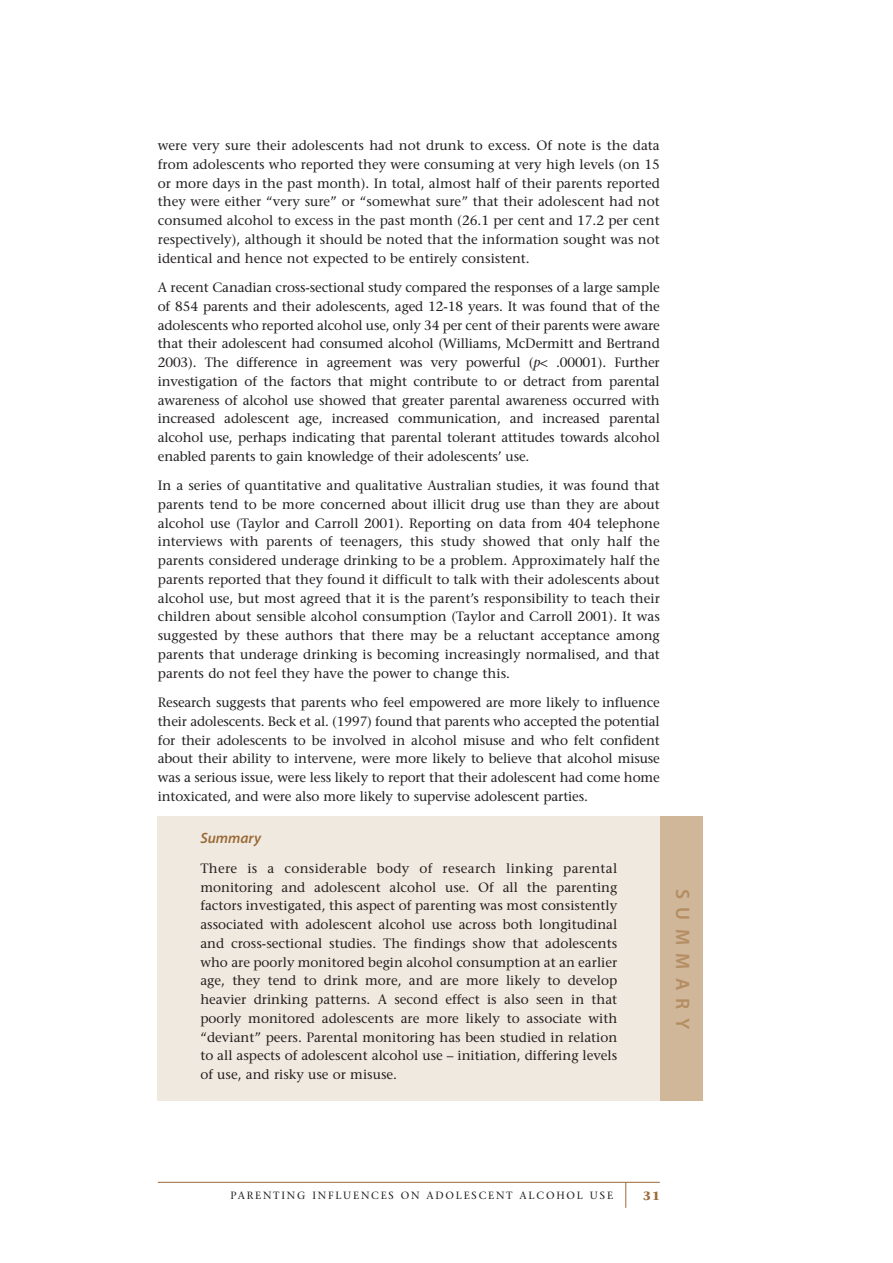
<style>
.page{position:relative;width:893px;height:1263px;background:#fff}
.page>*{position:absolute;margin:0;border:0;box-sizing:border-box;transform-origin:0 0}
.t1{font:19.5px "Myriad MM 565 600";letter-spacing:.43em;color:#b48d62}
.t2{font:15px "Myriad MM It 565 600";color:#9a6b37}
.t3{font:13.5px/18.8px "Stone Serif";color:#231f1f;text-align:justify}
.t4{font:700 12px "Stone Serif";color:#9a6b37}
.t5{font:10.5px "Stone Serif";letter-spacing:.17em;color:#231f1f}
.s1{font-style:italic}
</style>
<div class="page">
<div style="left:158px;top:816px;width:501px;height:285px;background:#f0e9df"></div>
<div style="left:659px;top:816px;width:43px;height:285px;background:#d0b79a"></div>
<hr style="left:158px;top:1182px;width:501px;height:1px;background:#9a6b37">
<svg style="left:625px;top:1182px;width:1px;height:26px"></svg>
<p class="t3" style="left:158px;top:138px;width:503px">were very sure their adolescents had not drunk to excess. Of note is the data from adolescents who reported they were consuming at very high levels (on 15 or more days in the past month). In total, almost half of their parents reported they were either “very sure” or “somewhat sure” that their adolescent had not consumed alcohol to excess in the past month (26.1 per cent and 17.2 per cent respectively), although it should be noted that the information sought was not identical and hence not expected to be entirely consistent.</p>
<p class="t3" style="left:158px;top:279px;width:503px">A recent Canadian cross-sectional study compared the responses of a large sample of 854 parents and their adolescents, aged 12-18 years. It was found that of the adolescents who reported alcohol use, only 34 per cent of their parents were aware that their adolescent had consumed alcohol (Williams, McDermitt and Bertrand 2003). The difference in agreement was very powerful (<span class="s1">p</span>&lt; .00001). Further investigation of the factors that might contribute to or detract from parental awareness of alcohol use showed that greater parental awareness occurred with increased adolescent age, increased communication, and increased parental alcohol use, perhaps indicating that parental tolerant attitudes towards alcohol enabled parents to gain knowledge of their adolescents’ use.</p>
<p class="t3" style="left:158px;top:478px;width:503px">In a series of quantitative and qualitative Australian studies, it was found that parents tend to be more concerned about illicit drug use than they are about alcohol use (Taylor and Carroll 2001). Reporting on data from 404 telephone interviews with parents of teenagers, this study showed that only half the parents considered underage drinking to be a problem. Approximately half the parents reported that they found it difficult to talk with their adolescents about alcohol use, but most agreed that it is the parent’s responsibility to teach their children about sensible alcohol consumption (Taylor and Carroll 2001). It was suggested by these authors that there may be a reluctant acceptance among parents that underage drinking is becoming increasingly normalised, and that parents do not feel they have the power to change this.</p>
<p class="t3" style="left:158px;top:694px;width:503px">Research suggests that parents who feel empowered are more likely to influence their adolescents. Beck et al. (1997) found that parents who accepted the potential for their adolescents to be involved in alcohol misuse and who felt confident about their ability to intervene, were more likely to believe that alcohol misuse was a serious issue, were less likely to report that their adolescent had come home intoxicated, and were also more likely to supervise adolescent parties.</p>
<p class="t2" style="left:200px;top:833px;width:62px">Summary</p>
<p class="t3" style="left:200px;top:860px;width:418px">There is a considerable body of research linking parental monitoring and adolescent alcohol use. Of all the parenting factors investigated, this aspect of parenting was most consistently associated with adolescent alcohol use across both longitudinal and cross-sectional studies. The findings show that adolescents who are poorly monitored begin alcohol consumption at an earlier age, they tend to drink more, and are more likely to develop heavier drinking patterns. A second effect is also seen in that poorly monitored adolescents are more likely to associate with “deviant” peers. Parental monitoring has been studied in relation to all aspects of adolescent alcohol use – initiation, differing levels of use, and risky use or misuse.</p>
<h1 class="t1" style="left:690px;top:889px;width:141px;rotate:90deg">SUMMARY</h1>
<p class="t5" style="left:230px;top:1191px;width:384px">PARENTING INFLUENCES ON ADOLESCENT ALCOHOL USE</p>
<p class="t4" style="left:643px;top:1191px;width:18px">31</p>
</div>
